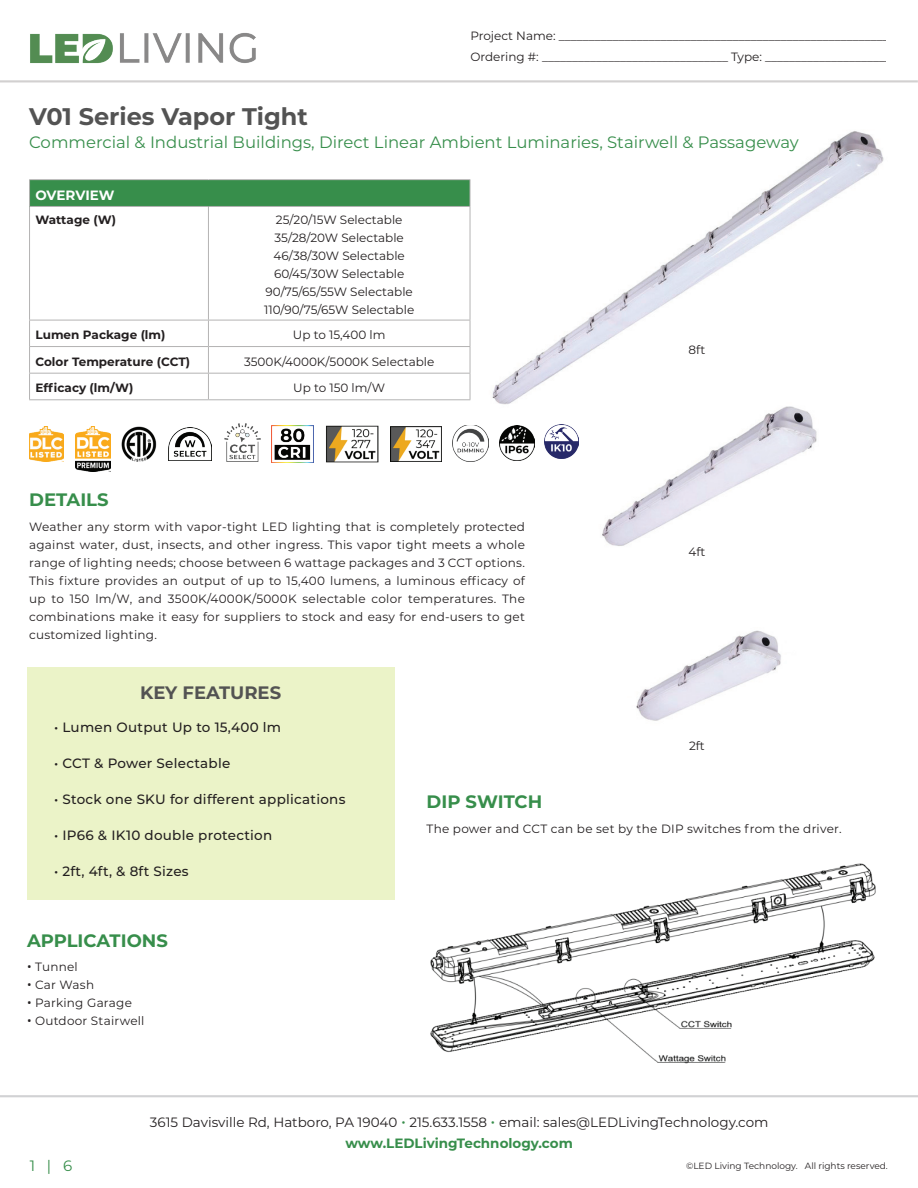
<style>
.page{position:relative;width:918px;height:1188px;background:#fff}
.page>*{position:absolute;margin:0;border:0;box-sizing:border-box;transform-origin:0 0}
.t1{font:700 24px "Montserrat";color:#535353}
.t2{font:700 18px "Montserrat";color:#378e4b}
.t3{font:700 18px "Montserrat";color:#535353}
.t4{font:16.5px "Montserrat";color:#378e4b}
.t5{font:15px "Montserrat";color:#378e4b}
.t6{font:500 13.5px "Montserrat";letter-spacing:.02em;color:#231f20}
.t7{font:13.5px/21.5px "Montserrat";color:#231f20;text-align:center}
.t8{font:700 13.5px "Montserrat";letter-spacing:-.01em;color:#fff}
.t9{font:12px/18px "Montserrat";color:#231f20}
.t10{font:12px "Montserrat";letter-spacing:.02em;color:#231f20}
.t11{font:700 12px "Montserrat";color:#231f20}
.t12{font:9px "Montserrat";color:#231f20}
.s1{font-family:"Open Sans"}
.s2{font-size:16.5px;color:#378e4b}
.s3{font-weight:700;color:#378e4b}
</style>
<div class="page">
<hr style="left:0;top:1095px;width:918px;height:2px;background:#d1d2d4">
<hr style="left:0;top:80px;width:918px;height:2px;background:#d2d0d0">
<img style="left:30px;top:33px;width:226px;height:30px">
<div style="left:27px;top:667px;width:367px;height:232px;background:#ebf3c8"></div>
<img style="left:29px;top:427px;width:34px;height:34px">
<img style="left:122px;top:427px;width:34px;height:34px">
<div style="left:30px;top:180px;width:440px;height:26px;background:#378e4b"></div>
<hr style="left:29px;top:179px;width:179px;height:1px;background:#b4b3b3">
<svg style="left:29px;top:180px;width:1px;height:26px"></svg>
<hr style="left:208px;top:179px;width:262px;height:1px;background:#b4b3b3">
<svg style="left:470px;top:180px;width:1px;height:26px"></svg>
<hr style="left:29px;top:206px;width:179px;height:1px;background:#b4b3b3">
<hr style="left:29px;top:207px;width:1px;height:113px;background:#b4b3b3">
<hr style="left:208px;top:206px;width:262px;height:1px;background:#b4b3b3">
<hr style="left:208px;top:207px;width:1px;height:113px;background:#b4b3b3">
<hr style="left:470px;top:207px;width:1px;height:113px;background:#b4b3b3">
<hr style="left:29px;top:320px;width:179px;height:1px;background:#b4b3b3">
<hr style="left:208px;top:320px;width:262px;height:1px;background:#b4b3b3">
<hr style="left:29px;top:346px;width:179px;height:1px;background:#b4b3b3">
<hr style="left:208px;top:346px;width:262px;height:1px;background:#b4b3b3">
<hr style="left:29px;top:373px;width:179px;height:1px;background:#b4b3b3">
<svg style="left:29px;top:320px;width:1px;height:79px"></svg>
<hr style="left:208px;top:373px;width:262px;height:1px;background:#b4b3b3">
<svg style="left:208px;top:320px;width:1px;height:79px"></svg>
<svg style="left:470px;top:320px;width:1px;height:79px"></svg>
<hr style="left:29px;top:399px;width:179px;height:1px;background:#b4b3b3">
<hr style="left:208px;top:399px;width:262px;height:1px;background:#b4b3b3">
<img style="left:430px;top:863px;width:446px;height:201px">
<img style="left:224px;top:424px;width:37px;height:37px">
<img style="left:271px;top:425px;width:42px;height:38px">
<img style="left:452px;top:425px;width:37px;height:36px">
<img style="left:169px;top:428px;width:43px;height:32px">
<img style="left:76px;top:427px;width:34px;height:45px">
<img style="left:326px;top:426px;width:53px;height:36px">
<img style="left:390px;top:426px;width:52px;height:36px">
<img style="left:492px;top:131px;width:392px;height:274px">
<img style="left:570px;top:403px;width:314px;height:143px">
<img style="left:636px;top:630px;width:145px;height:91px">
<img style="left:544px;top:424px;width:35px;height:35px">
<img style="left:499px;top:426px;width:35px;height:35px">
<h1 class="t1" style="left:29px;top:99px;width:280px">V01 Series Vapor Tight</h1>
<p class="t9" style="left:470px;top:25px;width:422px;line-height:21px">Project Name: _______________________________________________________<br>Ordering #: _______________________________ Type: _____________________</p>
<h3 class="t4" style="left:29px;top:130px;width:771px">Commercial &amp; Industrial Buildings, Direct Linear Ambient Luminaries, Stairwell &amp; Passageway</h3>
<p class="t8" style="left:36px;top:185px;width:80px">OVERVIEW</p>
<p class="t11" style="left:36px;top:211px;width:82px">Wattage (W)</p>
<p class="t9" style="left:264px;top:210px;width:152px;text-align:center">25/20/15W Selectable<br>35/28/20W Selectable<br>46/38/30W Selectable<br>60/45/30W Selectable<br>90/75/65/55W Selectable<br>110/90/75/65W Selectable</p>
<p class="t11" style="left:36px;top:326px;width:131px">Lumen Package (lm)</p>
<p class="t9" style="left:293px;top:325px;width:94px">Up to 15,400 lm</p>
<p class="t11" style="left:36px;top:353px;width:156px">Color Temperature (CCT)</p>
<p class="t9" style="left:244px;top:352px;width:192px">3500K/4000K/5000K Selectable</p>
<p class="t11" style="left:36px;top:379px;width:100px">Efficacy (lm/W)</p>
<p class="t9" style="left:293px;top:379px;width:93px">Up to 150 lm/W</p>
<h2 class="t2" style="left:29px;top:487px;width:81px">DETAILS</h2>
<p class="t9" style="left:29px;top:517px;width:497px;text-align:justify">Weather any storm with vapor-tight LED lighting that is completely protected against water, dust, insects, and other ingress. This vapor tight meets a whole range of lighting needs; choose between 6 wattage packages and 3 CCT options.<br>This fixture provides an output of up to 15,400 lumens, a luminous efficacy of up to 150 lm/W, and 3500K/4000K/5000K selectable color temperatures. The combinations make it easy for suppliers to stock and easy for end-users to get customized lighting.</p>
<p class="t9" style="left:689px;top:340px;width:18px">8ft</p>
<p class="t9" style="left:688px;top:542px;width:18px">4ft</p>
<h2 class="t3" style="left:140px;top:680px;width:143px">KEY FEATURES</h2>
<p class="t6" style="left:54px;top:718px;width:229px">• Lumen Output Up to 15,400 lm</p>
<p class="t6" style="left:54px;top:754px;width:178px">• CCT &amp; Power Selectable</p>
<p class="t6" style="left:54px;top:790px;width:293px">• Stock one SKU for different applications</p>
<p class="t6" style="left:54px;top:826px;width:220px">• IP66 &amp; IK10 double protection</p>
<p class="t6" style="left:54px;top:862px;width:136px">• 2ft, 4ft, &amp; 8ft Sizes</p>
<h2 class="t2" style="left:27px;top:927px;width:142px">APPLICATIONS</h2>
<p class="t9" style="left:27px;top:958px;width:52px"><span class="s1">•</span> Tunnel</p>
<p class="t9" style="left:27px;top:976px;width:69px"><span class="s1">•</span> Car Wash</p>
<p class="t10" style="left:27px;top:995px;width:106px"><span class="s1">•</span> Parking Garage</p>
<p class="t10" style="left:27px;top:1013px;width:119px"><span class="s1">•</span> Outdoor Stairwell</p>
<h2 class="t2" style="left:427px;top:789px;width:117px">DIP SWITCH</h2>
<p class="t9" style="left:689px;top:737px;width:17px">2ft</p>
<p class="t10" style="left:427px;top:820px;width:417px">The power and CCT can be set by the DIP switches from the driver.</p>
<p class="t5" style="left:30px;top:1155px;width:44px">1 | 6</p>
<p class="t7" style="left:150px;top:1111px;width:620px">3615 Davisville Rd, Hatboro, PA 19040 <span class="s2">•</span> 215.633.1558 <span class="s2">•</span> email: sales@LEDLivingTechnology.com <span class="s3">www.LEDLivingTechnology.com</span></p>
<p class="t12" style="left:686px;top:1160px;width:203px">©LED Living Technology. All rights reserved.</p>
</div>
